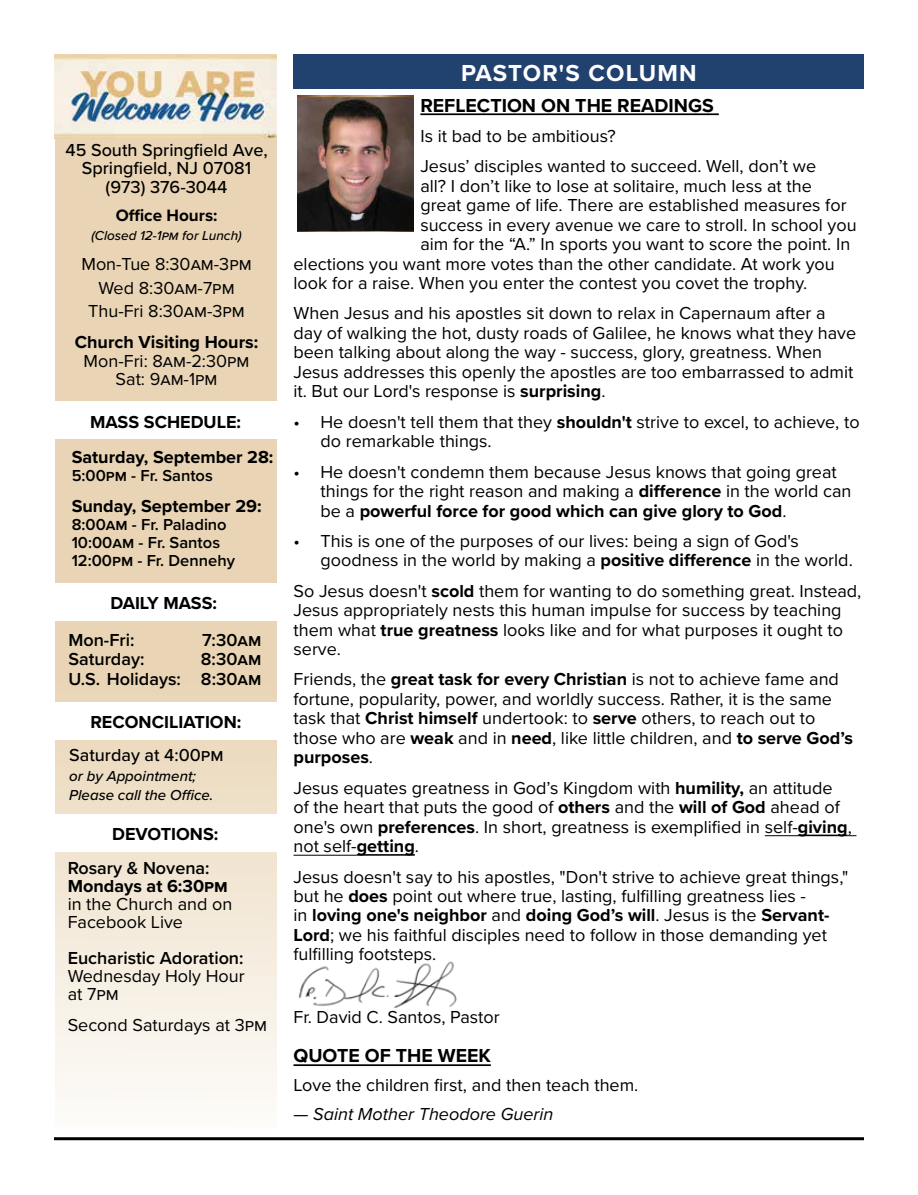
<style>
.page{position:relative;width:918px;height:1195px;background:#fff}
.page>*{position:absolute;margin:0;border:0;box-sizing:border-box;transform-origin:0 0}
.t1{font:700 24px "Proxima Nova";letter-spacing:.045em;color:#fff}
.t2{font:700 19.5px "Proxima Nova";color:#000}
.t3{font:18px/19.5px "Proxima Nova";color:#000}
.t4{font:700 18px "Proxima Nova";color:#000}
.t5{font:600 18px/19.5px "Proxima Nova";color:#000;text-align:right}
.t6{font:500 18px/18.8px "Proxima Nova";color:#000;text-align:center}
.t7{font:italic 18px "Proxima Nova";color:#000}
.t8{font:700 17.1px "Proxima Nova";color:#000}
.t9{font:600 16.5px/18px "Proxima Nova";color:#000}
.t10{font:italic 500 15px/19.5px "Proxima Nova";color:#000}
.t11{font:italic 500 13.5px "Proxima Nova";color:#000}
.s1{font-weight:700}
</style>
<div class="page">
<svg style="left:55px;top:139px;width:221px;height:956px;fill:#e9d5b5"></svg>
<div style="left:54px;top:401px;width:224px;height:37px;background:#fff"></div>
<div style="left:55px;top:583px;width:223px;height:38px;background:#fff"></div>
<div style="left:54px;top:702px;width:224px;height:37px;background:#fff"></div>
<div style="left:54px;top:814px;width:224px;height:38px;background:#fff"></div>
<img style="left:54px;top:54px;width:222px;height:85px">
<div style="left:294px;top:54px;width:570px;height:35px;background:#21426f"></div>
<img style="left:297px;top:96px;width:117px;height:135px">
<img style="left:298px;top:961px;width:159px;height:47px">
<hr style="left:420px;top:113px;width:299px;height:2px;background:#000">
<hr style="left:765px;top:835px;width:33px;height:1px;background:#000">
<hr style="left:798px;top:834px;width:50px;height:2px;background:#000">
<hr style="left:294px;top:855px;width:63px;height:1px;background:#000">
<hr style="left:357px;top:854px;width:58px;height:2px;background:#000">
<hr style="left:294px;top:1064px;width:197px;height:2px;background:#000">
<hr style="left:54px;top:1137px;width:810px;height:3px;background:#000">
<p class="t6" style="left:65px;top:140px;width:204px">45 South Springfield Ave,<br>Springfield, NJ 07081 (973) 376-3044</p>
<p class="t8" style="left:116px;top:202px;width:103px">Office Hours:</p>
<p class="t11" style="left:91px;top:225px;width:152px">(Closed 12-1pm for Lunch)</p>
<p class="t3" style="left:81px;top:252px;width:172px;line-height:23.2px;text-align:center">Mon-Tue 8:30am-3pm<br>Wed 8:30am-7pm<br>Thu-Fri 8:30am-3pm</p>
<p class="t4" style="left:75px;top:328px;width:185px">Church Visiting Hours:</p>
<p class="t3" style="left:84px;top:350px;width:167px;line-height:18.8px;text-align:center">Mon-Fri: 8am-2:30pm<br>Sat: 9am-1pm</p>
<p class="t4" style="left:90px;top:408px;width:153px">MASS SCHEDULE:</p>
<p class="t4" style="left:72px;top:443px;width:203px">Saturday, September 28:</p>
<p class="t9" style="left:72px;top:466px;width:143px">5:00pm - Fr. Santos</p>
<p class="t4" style="left:72px;top:493px;width:191px">Sunday, September 29:</p>
<p class="t9" style="left:72px;top:515px;width:165px">8:00am - Fr. Paladino<br>10:00am - Fr. Santos<br>12:00pm - Fr. Dennehy</p>
<p class="t4" style="left:110px;top:589px;width:108px">DAILY MASS:</p>
<p class="t5" style="left:68px;top:629px;width:68px">Mon-Fri:</p>
<p class="t5" style="left:202px;top:629px;width:61px">7:30am</p>
<p class="t5" style="left:68px;top:649px;width:78px">Saturday:</p>
<p class="t5" style="left:68px;top:649px;width:194px">8:30am<br>U.S. Holidays: 8:30am</p>
<p class="t4" style="left:90px;top:708px;width:152px">RECONCILIATION:</p>
<p class="t6" style="left:69px;top:745px;width:156px">Saturday at 4:00pm</p>
<p class="t10" style="left:69px;top:765px;width:146px">or by Appointment;<br>Please call the Office.</p>
<p class="t4" style="left:112px;top:820px;width:108px">DEVOTIONS:</p>
<p class="t5" style="left:68px;top:857px;width:143px">Rosary &amp; Novena:</p>
<p class="t4" style="left:68px;top:872px;width:162px">Mondays at 6:30pm</p>
<p class="t3" style="left:68px;top:894px;width:166px;line-height:18px">in the Church and on<br>Facebook Live</p>
<p class="t5" style="left:68px;top:947px;width:177px">Eucharistic Adoration:</p>
<p class="t3" style="left:68px;top:966px;width:178px;line-height:18px">Wednesday Holy Hour at 7pm</p>
<p class="t3" style="left:68px;top:1015px;width:201px">Second Saturdays at 3pm</p>
<h1 class="t1" style="left:461px;top:55px;width:237px">PASTOR'S COLUMN</h1>
<p class="t2" style="left:420px;top:90px;width:295px">REFLECTION ON THE READINGS</p>
<p class="t3" style="left:420px;top:120px;width:397px;line-height:30.3px">Is it bad to be ambitious?<br>Jesus’ disciples wanted to succeed. Well, don’t we</p>
<p class="t3" style="left:420px;top:175px;width:393px">all? I don’t like to lose at solitaire, much less at the</p>
<p class="t3" style="left:420px;top:195px;width:428px">great game of life. There are established measures for</p>
<p class="t3" style="left:420px;top:214px;width:438px">success in every avenue we care to stroll. In school you</p>
<p class="t3" style="left:420px;top:234px;width:431px">aim for the “A.” In sports you want to score the point. In</p>
<p class="t3" style="left:294px;top:253px;width:543px">elections you want more votes than the other candidate. At work you</p>
<p class="t3" style="left:294px;top:273px;width:515px">look for a raise. When you enter the contest you covet the trophy.</p>
<p class="t3" style="left:294px;top:303px;width:564px">When Jesus and his apostles sit down to relax in Capernaum after a day of walking the hot, dusty roads of Galilee, he knows what they have been talking about along the way - success, glory, greatness. When Jesus addresses this openly the apostles are too embarrassed to admit it. But our Lord's response is <span class="s1">surprising</span>.</p>
<p class="t3" style="left:321px;top:411px;width:541px;text-indent:-27px">• He doesn't tell them that they <span class="s1">shouldn't</span> strive to excel, to achieve, to do remarkable things.</p>
<p class="t3" style="left:321px;top:461px;width:532px;text-indent:-27px">• He doesn't condemn them because Jesus knows that going great things for the right reason and making a <span class="s1">difference</span> in the world can be a <span class="s1">powerful force for good which can give glory to God</span>.</p>
<p class="t3" style="left:321px;top:530px;width:534px;text-indent:-27px">• This is one of the purposes of our lives: being a sign of God's goodness in the world by making a <span class="s1">positive difference</span> in the world.</p>
<p class="t3" style="left:294px;top:580px;width:569px">So Jesus doesn't <span class="s1">scold</span> them for wanting to do something great. Instead, Jesus appropriately nests this human impulse for success by teaching them what <span class="s1">true greatness</span> looks like and for what purposes it ought to serve.</p>
<p class="t3" style="left:294px;top:669px;width:561px">Friends, the <span class="s1">great task for every Christian</span> is not to achieve fame and fortune, popularity, power, and worldly success. Rather, it is the same task that <span class="s1">Christ himself</span> undertook: to <span class="s1">serve</span> others, to reach out to those who are <span class="s1">weak</span> and in <span class="s1">need</span>, like little children, and <span class="s1">to serve God’s purposes</span>.</p>
<p class="t3" style="left:294px;top:777px;width:560px">Jesus equates greatness in God’s Kingdom with <span class="s1">humility,</span> an attitude of the heart that puts the good of <span class="s1">others</span> and the <span class="s1">will of God</span> ahead of one's own <span class="s1">preferences</span>. In short, greatness is exemplified in self-<span class="s1">giving</span>, not self-<span class="s1">getting</span>.</p>
<p class="t3" style="left:294px;top:866px;width:556px">Jesus doesn't say to his apostles, "Don't strive to achieve great things," but he <span class="s1">does</span> point out where true, lasting, fulfilling greatness lies -<br>in <span class="s1">loving one's neighbor</span> and <span class="s1">doing God’s will</span>. Jesus is the <span class="s1">Servant-Lord</span>; we his faithful disciples need to follow in those demanding yet fulfilling footsteps.</p>
<p class="t3" style="left:294px;top:1006px;width:208px">Fr. David C. Santos, Pastor</p>
<p class="t2" style="left:294px;top:1041px;width:199px">QUOTE OF THE WEEK</p>
<p class="t3" style="left:294px;top:1074px;width:346px">Love the children first, and then teach them.</p>
<p class="t7" style="left:294px;top:1100px;width:262px">— Saint Mother Theodore Guerin</p>
</div>
